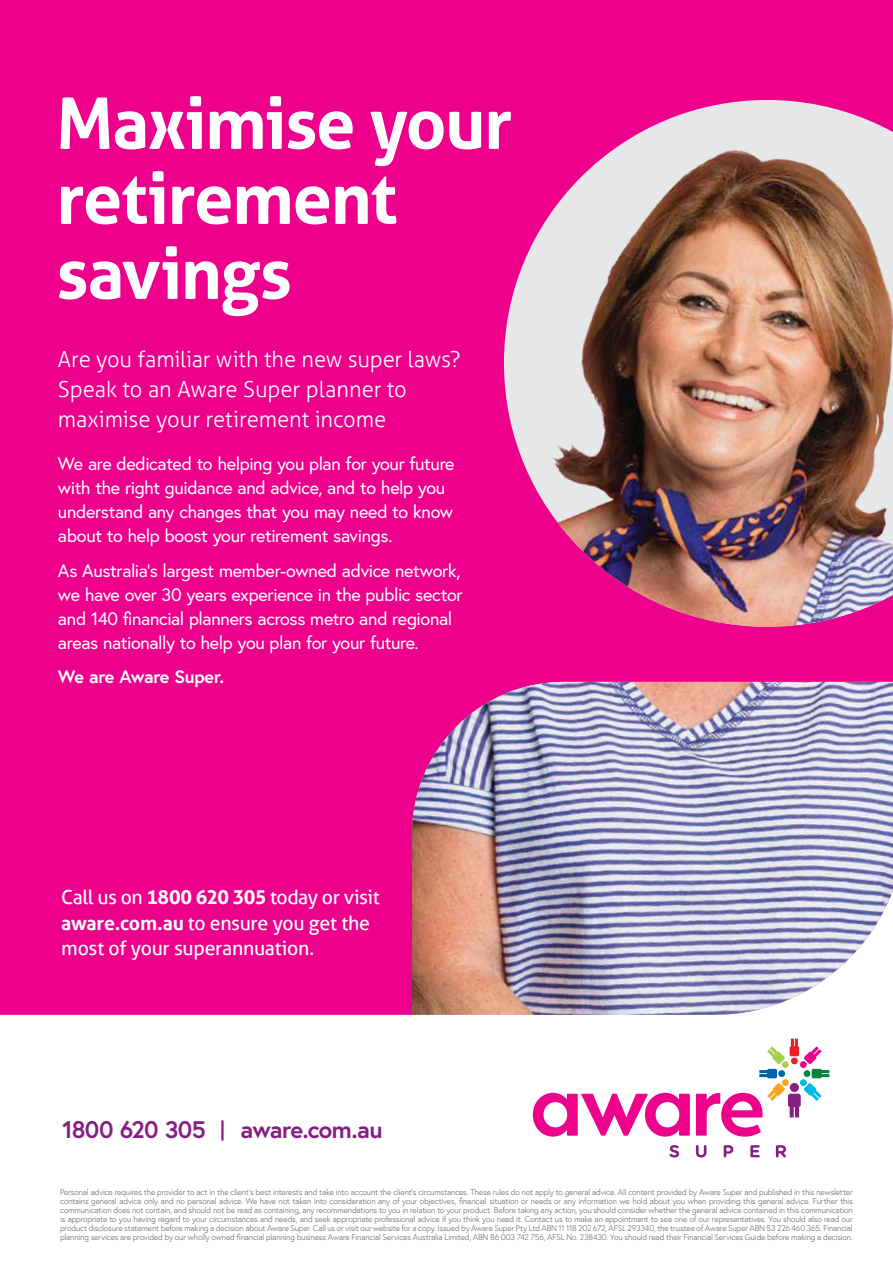
<style>
.page{position:relative;width:893px;height:1263px;background:#fff}
.page>*{position:absolute;margin:0;border:0;box-sizing:border-box;transform-origin:0 0}
.t1{font:700 70.5px/75px "Aller";letter-spacing:-.025em;color:#fff}
.t2{font:700 24px "Europa";letter-spacing:-.03em;color:#851f83}
.t3{font:300 22.05px/30px "Aller";letter-spacing:-.005em;color:#fff}
.t4{font:19.5px/25.5px "Aller";letter-spacing:-.015em;color:#fff}
.t5{font:18px/24px "Europa";letter-spacing:-.02em;color:#fff}
.t6{font:700 18px "Europa";letter-spacing:-.02em;color:#fff}
.t7{font:300 8.25px/9px "Europa";letter-spacing:-.02em;color:#58595b;text-align:justify}
.s1{font-weight:700}
</style>
<div class="page">
<div style="left:0;top:0;width:893px;height:1015px;background:#ec008c"></div>
<img style="left:412px;top:110px;width:481px;height:905px">
<svg style="left:669px;top:1145px;width:10px;height:12px"></svg>
<svg style="left:696px;top:1145px;width:10px;height:12px"></svg>
<svg style="left:724px;top:1145px;width:9px;height:12px"></svg>
<svg style="left:750px;top:1145px;width:10px;height:12px"></svg>
<svg style="left:776px;top:1145px;width:10px;height:12px"></svg>
<svg style="left:533px;top:1093px;width:157px;height:43px"></svg>
<svg style="left:696px;top:1038px;width:133px;height:98px"></svg>
<hr style="left:221px;top:1120px;width:3px;height:20px;background:#851f83">
<h1 class="t1" style="left:56px;top:86px;width:458px">Maximise your retirement savings</h1>
<h3 class="t3" style="left:58px;top:344px;width:404px">Are you familiar with the new super laws?<br>Speak to an Aware Super planner to maximise your retirement income</h3>
<h3 class="t5" style="left:58px;top:451px;width:398px">We are dedicated to helping you plan for your future with the right guidance and advice, and to help you understand any changes that you may need to know about to help boost your retirement savings.</h3>
<h3 class="t5" style="left:58px;top:558px;width:406px">As Australia’s largest member-owned advice network, we have over 30 years experience in the public sector and 140 financial planners across metro and regional areas nationally to help you plan for your future.</h3>
<h3 class="t6" style="left:58px;top:665px;width:168px">We are Aware Super.</h3>
<h3 class="t4" style="left:61px;top:884px;width:320px">Call us on <span class="s1">1800 620 305</span> today or visit <span class="s1">aware.com.au</span> to ensure you get the most of your superannuation.</h3>
<h2 class="t2" style="left:62px;top:1114px;width:145px">1800 620 305</h2>
<h2 class="t2" style="left:241px;top:1114px;width:143px">aware.com.au</h2>
<p class="t7" style="left:60px;top:1187px;width:794px">Personal advice requires the provider to act in the client’s best interests and take into account the client’s circumstances. These rules do not apply to general advice. All content provided by Aware Super and published in this newsletter contains general advice only and no personal advice. We have not taken into consideration any of your objectives, financial situation or needs or any information we hold about you when providing this general advice. Further this communication does not contain, and should not be read as containing, any recommendations to you in relation to your product. Before taking any action, you should consider whether the general advice contained in this communication is appropriate to you having regard to your circumstances and needs, and seek appropriate professional advice if you think you need it. Contact us to make an appointment to see one of our representatives. You should also read our product disclosure statement before making a decision about Aware Super. Call us or visit our website for a copy. Issued by Aware Super Pty Ltd ABN 11 118 202 672, AFSL 293340, the trustee of Aware Super ABN 53 226 460 365. Financial planning services are provided by our wholly owned financial planning business Aware Financial Services Australia Limited, ABN 86 003 742 756, AFSL No. 238430. You should read their Financial Services Guide before making a decision.</p>
</div>
